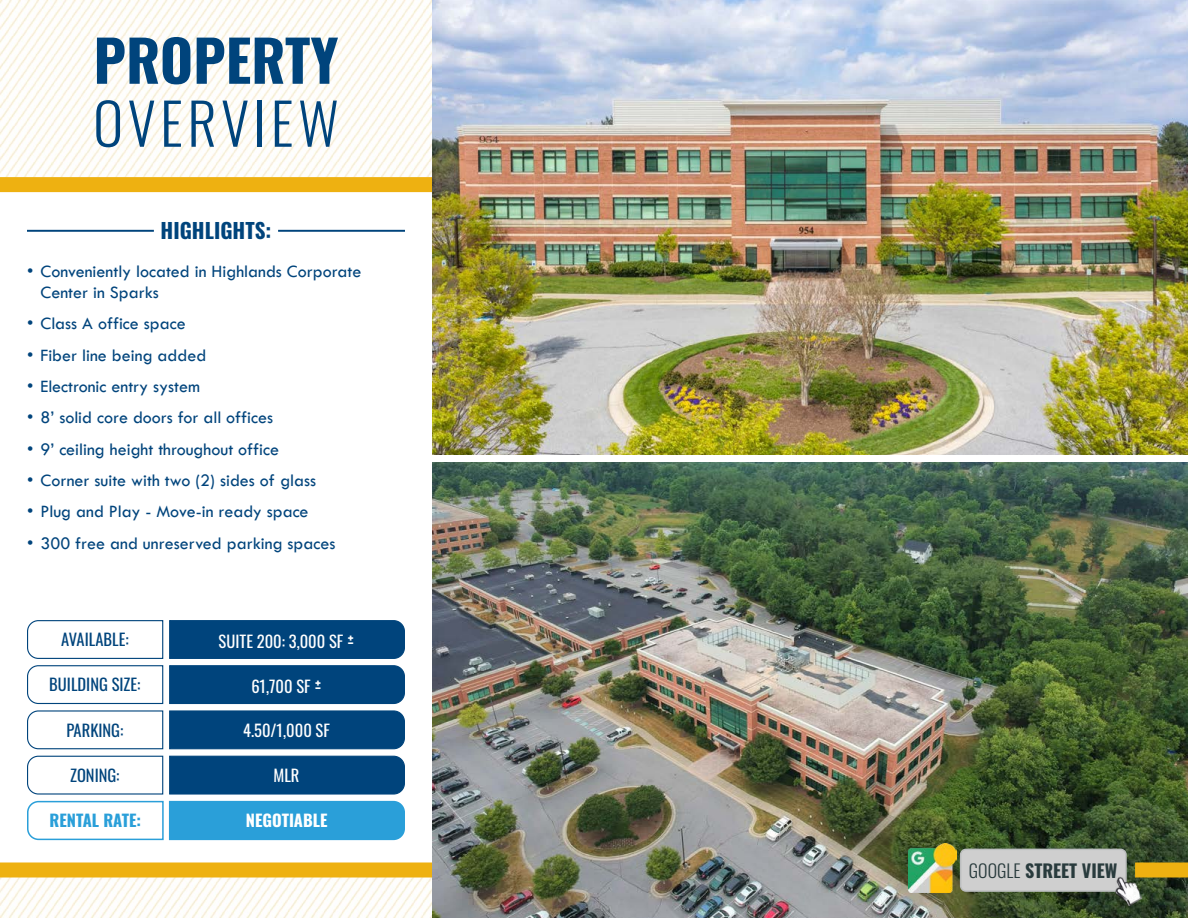
<style>
.page{position:relative;width:1188px;height:918px;background:#fff}
.page>*{position:absolute;margin:0;border:0;box-sizing:border-box;transform-origin:0 0}
.t1{font:700 57px "Oswald";color:#00447c}
.t2{font:300 57px "Oswald";letter-spacing:.08em;color:#00447c}
.t3{font:700 21px "Oswald";color:#00447c}
.t4{font:18px/21.6px "Tw Cen";color:#00447c}
.t5{font:700 18px "Oswald";color:#293b3d}
.t6{font:16.5px "Oswald";color:#fff}
.t7{font:16.5px "Oswald";color:#00447c}
.t8{font:700 16.5px "Oswald";color:#2a9fd9}
.t9{font:700 16.5px "Oswald";color:#fff}
.s1{font-weight:300}
</style>
<div class="page">
<img style="left:0;top:0;width:432px;height:918px">
<div style="left:0;top:186px;width:1188px;height:684px;background:#fff"></div>
<div style="left:0;top:177px;width:432px;height:15px;background:#eeb111"></div>
<img style="left:432px;top:0;width:756px;height:455px">
<div style="left:0;top:862px;width:432px;height:16px;background:#eeb111"></div>
<img style="left:432px;top:463px;width:756px;height:455px">
<div style="left:1135px;top:862px;width:53px;height:16px;background:#eeb111"></div>
<img style="left:908px;top:844px;width:49px;height:48px">
<div style="left:961px;top:849px;width:165px;height:42px;background:#cfcfcf;border-radius:5px"></div>
<div style="left:960px;top:849px;width:167px;height:43px;border:2px solid #bcbebf;border-radius:5px"></div>
<img style="left:1115px;top:877px;width:27px;height:29px">
<svg style="left:27px;top:620px;width:378px;height:221px"></svg>
<hr style="left:278px;top:230px;width:127px;height:2px;background:#00447c">
<hr style="left:27px;top:230px;width:127px;height:2px;background:#00447c">
<h1 class="t1" style="left:94px;top:31px;width:246px">PROPERTY</h1>
<h1 class="t2" style="left:93px;top:73px;width:247px">OVERVIEW</h1>
<p class="t3" style="left:161px;top:220px;width:112px">HIGHLIGHTS:</p>
<p class="t4" style="left:40px;top:260px;width:322px;text-indent:-14px">• Conveniently located in Highlands Corporate<br>Center in Sparks</p>
<p class="t4" style="left:27px;top:313px;width:160px">• Class A office space</p>
<p class="t4" style="left:27px;top:344px;width:181px">• Fiber line being added</p>
<p class="t4" style="left:27px;top:376px;width:175px">• Electronic entry system</p>
<p class="t4" style="left:27px;top:407px;width:248px">• 8’ solid core doors for all offices</p>
<p class="t4" style="left:27px;top:438px;width:254px">• 9’ ceiling height throughout office</p>
<p class="t4" style="left:27px;top:470px;width:291px">• Corner suite with two (2) sides of glass</p>
<p class="t4" style="left:27px;top:501px;width:283px">• Plug and Play - Move-in ready space</p>
<p class="t4" style="left:27px;top:532px;width:310px">• 300 free and unreserved parking spaces</p>
<p class="t7" style="left:61px;top:625px;width:69px">AVAILABLE:</p>
<p class="t6" style="left:219px;top:627px;width:137px">SUITE 200: 3,000 SF <sup>±</sup></p>
<p class="t7" style="left:49px;top:670px;width:93px">BUILDING SIZE:</p>
<p class="t6" style="left:251px;top:672px;width:72px">61,700 SF <sup>±</sup></p>
<p class="t7" style="left:66px;top:715px;width:59px">PARKING:</p>
<p class="t6" style="left:243px;top:715px;width:88px">4.50/1,000 SF</p>
<p class="t7" style="left:70px;top:761px;width:51px">ZONING:</p>
<p class="t6" style="left:274px;top:761px;width:28px">MLR</p>
<p class="t8" style="left:50px;top:812px;width:93px">RENTAL RATE:</p>
<p class="t9" style="left:246px;top:812px;width:83px">NEGOTIABLE</p>
<p class="t5" style="left:969px;top:861px;width:150px"><span class="s1">GOOGLE</span> STREET VIEW</p>
</div>
